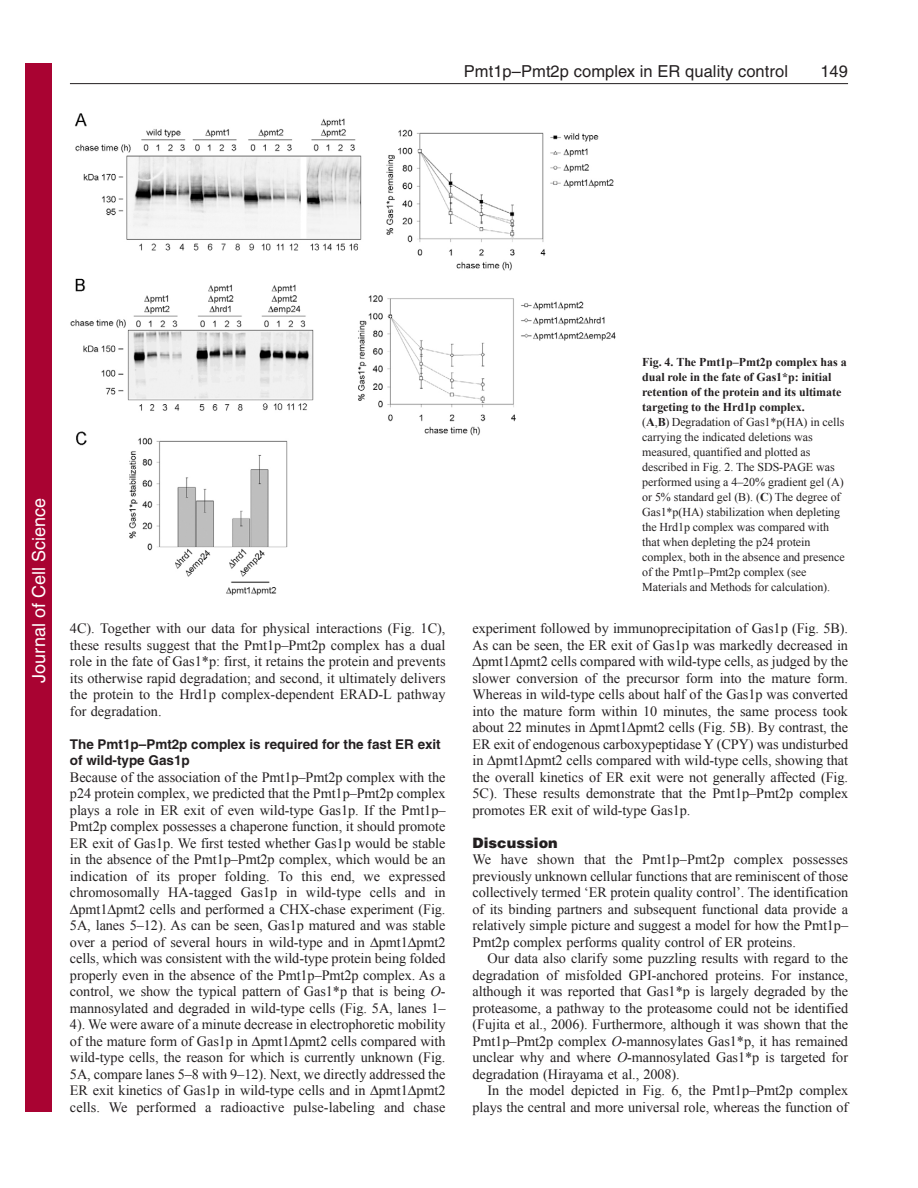
<style>
.page{position:relative;width:918px;height:1188px;background:#fff}
.page>*{position:absolute;margin:0;border:0;box-sizing:border-box;transform-origin:0 0}
.t1{font:18px "Helvetica";color:#fff}
.t2{font:16.5px "Helvetica";letter-spacing:.005em;color:#231f20}
.t3{font:14.25px/16.5px "Times New Roman";letter-spacing:-.005em;color:#231f20;text-align:justify}
.t4{font:900 14.25px "Helvetica";letter-spacing:.005em;color:#231f20}
.t5{font:700 13.5px/16.5px "Helvetica";color:#231f20}
.t6{font:12px/15px "Times New Roman";letter-spacing:-.005em;color:#231f20}
.s1{font-style:italic}
.s2{font-weight:700}
</style>
<div class="page">
<hr style="left:70px;top:83px;width:778px;height:1px;background:#231f20">
<img style="left:70px;top:113px;width:546px;height:483px">
<div style="left:26px;top:64px;width:26px;height:1048px;background:#a90332"></div>
<p class="t2" style="left:464px;top:65px;width:326px">Pmt1p–Pmt2p complex in ER quality control</p>
<p class="t2" style="left:820px;top:65px;width:29px">149</p>
<p class="t1" style="left:28px;top:683px;width:186px;rotate:-90deg">Journal of Cell Science</p>
<p class="t3" style="left:70px;top:620px;width:377px">4C). Together with our data for physical interactions (Fig. 1C), these results suggest that the Pmt1p–Pmt2p complex has a dual role in the fate of Gas1*p: first, it retains the protein and prevents its otherwise rapid degradation; and second, it ultimately delivers the protein to the Hrd1p complex-dependent ERAD-L pathway for degradation.</p>
<p class="t5" style="left:70px;top:737px;width:372px">The Pmt1p–Pmt2p complex is required for the fast ER exit of wild-type Gas1p</p>
<p class="t3" style="left:70px;top:768px;width:377px;text-align:right">Because of the association of the Pmt1p–Pmt2p complex with the p24 protein complex, we predicted that the Pmt1p–Pmt2p complex plays a role in ER exit of even wild-type Gas1p. If the Pmt1p– Pmt2p complex possesses a chaperone function, it should promote ER exit of Gas1p. We first tested whether Gas1p would be stable in the absence of the Pmt1p–Pmt2p complex, which would be an indication of its proper folding. To this end, we expressed chromosomally HA-tagged Gas1p in wild-type cells and in pmt1 pmt2 cells and performed a CHX-chase experiment (Fig.<br>5A, lanes 5–12). As can be seen, Gas1p matured and was stable over a period of several hours in wild-type and in pmt1 pmt2 cells, which was consistent with the wild-type protein being folded properly even in the absence of the Pmt1p–Pmt2p complex. As a control, we show the typical pattern of Gas1*p that is being <span class="s1">O&shy;</span>mannosylated and degraded in wild-type cells (Fig. 5A, lanes 1– 4). We were aware of a minute decrease in electrophoretic mobility of the mature form of Gas1p in pmt1 pmt2 cells compared with wild-type cells, the reason for which is currently unknown (Fig.<br>5A, compare lanes 5–8 with 9–12). Next, we directly addressed the ER exit kinetics of Gas1p in wild-type cells and in pmt1 pmt2 cells. We performed a radioactive pulse-labeling and chase</p>
<p class="t6" style="left:642px;top:355px;width:206px"><span class="s2">Fig. 4. The Pmt1p–Pmt2p complex has a dual role in the fate of Gas1*p: initial retention of the protein and its ultimate targeting to the Hrd1p complex.<br></span>(<span class="s2">A</span>,<span class="s2">B</span>) Degradation of Gas1*p(HA) in cells carrying the indicated deletions was measured, quantified and plotted as described in Fig. 2. The SDS-PAGE was performed using a 4–20% gradient gel (A) or 5% standard gel (B). (<span class="s2">C</span>) The degree of Gas1*p(HA) stabilization when depleting the Hrd1p complex was compared with that when depleting the p24 protein complex, both in the absence and presence of the Pmt1p–Pmt2p complex (see Materials and Methods for calculation).</p>
<p class="t3" style="left:472px;top:620px;width:377px">experiment followed by immunoprecipitation of Gas1p (Fig. 5B).</p>
<p class="t3" style="left:472px;top:636px;width:377px">As can be seen, the ER exit of Gas1p was markedly decreased in</p>
<p class="t3" style="left:481px;top:653px;width:368px">pmt1 pmt2 cells compared with wild-type cells, as judged by the</p>
<p class="t3" style="left:473px;top:669px;width:377px">slower conversion of the precursor form into the mature form.</p>
<p class="t3" style="left:473px;top:686px;width:377px">Whereas in wild-type cells about half of the Gas1p was converted</p>
<p class="t3" style="left:473px;top:702px;width:377px">into the mature form within 10 minutes, the same process took</p>
<p class="t3" style="left:473px;top:719px;width:377px">about 22 minutes in pmt1 pmt2 cells (Fig. 5B). By contrast, the</p>
<p class="t3" style="left:473px;top:735px;width:377px">ER exit of endogenous carboxypeptidase Y (CPY) was undisturbed</p>
<p class="t3" style="left:473px;top:752px;width:377px">in pmt1 pmt2 cells compared with wild-type cells, showing that</p>
<p class="t3" style="left:473px;top:768px;width:377px">the overall kinetics of ER exit were not generally affected (Fig.</p>
<p class="t3" style="left:473px;top:785px;width:377px">5C). These results demonstrate that the Pmt1p–Pmt2p complex</p>
<p class="t3" style="left:473px;top:801px;width:219px">promotes ER exit of wild-type Gas1p.</p>
<p class="t4" style="left:473px;top:837px;width:87px">Discussion</p>
<p class="t3" style="left:473px;top:851px;width:377px">We have shown that the Pmt1p–Pmt2p complex possesses previously unknown cellular functions that are reminiscent of those collectively termed ‘ER protein quality control’. The identification of its binding partners and subsequent functional data provide a relatively simple picture and suggest a model for how the Pmt1p– Pmt2p complex performs quality control of ER proteins.</p>
<p class="t3" style="left:473px;top:950px;width:377px;text-indent:15px">Our data also clarify some puzzling results with regard to the degradation of misfolded GPI-anchored proteins. For instance, although it was reported that Gas1*p is largely degraded by the proteasome, a pathway to the proteasome could not be identified (Fujita et al., 2006). Furthermore, although it was shown that the Pmt1p–Pmt2p complex <span class="s1">O</span>-mannosylates Gas1*p, it has remained unclear why and where <span class="s1">O</span>-mannosylated Gas1*p is targeted for degradation (Hirayama et al., 2008).</p>
<p class="t3" style="left:473px;top:1082px;width:377px;text-align:right">In the model depicted in Fig. 6, the Pmt1p–Pmt2p complex plays the central and more universal role, whereas the function of</p>
</div>
